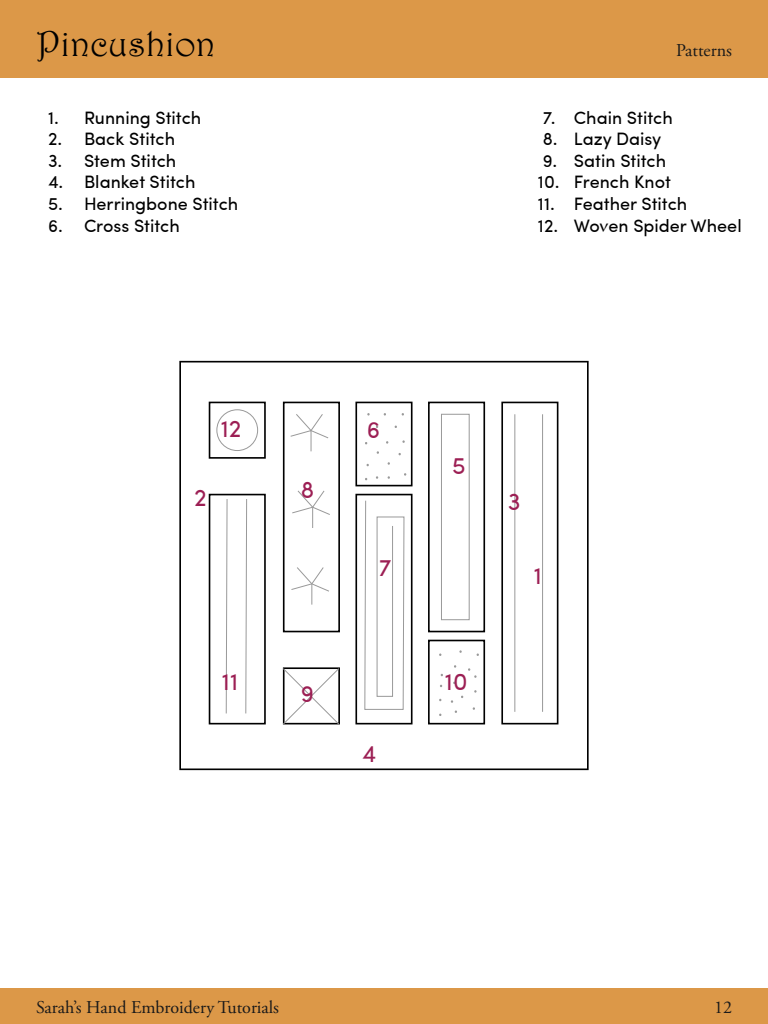
<style>
.page{position:relative;width:768px;height:1024px;background:#fff}
.page>*{position:absolute;margin:0;border:0;box-sizing:border-box;transform-origin:0 0}
.t1{font:36px "Harrington";color:#000}
.t2{font:24px "Sofia Pro";color:#9c1f54}
.t3{font:18px "Sofia Pro";color:#000}
.t4{font:18px "Adobe Garamond Pro";color:#000}
</style>
<div class="page">
<div style="left:0;top:0;width:768px;height:78px;background:#dc9848"></div>
<div style="left:0;top:988px;width:768px;height:36px;background:#dc9848"></div>
<div style="left:179px;top:361px;width:410px;height:409px;border:2px solid #000"></div>
<div style="left:209px;top:494px;width:57px;height:230px;border:2px solid #000"></div>
<div style="left:209px;top:402px;width:57px;height:57px;border:2px solid #000"></div>
<div style="left:283px;top:402px;width:57px;height:230px;border:2px solid #000"></div>
<div style="left:355px;top:494px;width:58px;height:230px;border:2px solid #000"></div>
<div style="left:428px;top:402px;width:57px;height:230px;border:2px solid #000"></div>
<div style="left:501px;top:402px;width:57px;height:322px;border:2px solid #000"></div>
<div style="left:355px;top:402px;width:58px;height:84px;border:2px solid #000"></div>
<div style="left:428px;top:640px;width:57px;height:84px;border:2px solid #000"></div>
<div style="left:216px;top:409px;width:42px;height:42px;border:1px solid #999;border-radius:50%"></div>
<svg style="left:282px;top:667px;width:58px;height:58px"></svg>
<svg style="left:468px;top:668px;width:9px;height:10px"></svg>
<svg style="left:225px;top:499px;width:3px;height:215px"></svg>
<svg style="left:245px;top:499px;width:2px;height:215px"></svg>
<svg style="left:364px;top:500px;width:41px;height:210px"></svg>
<hr style="left:514px;top:414px;width:1px;height:298px;background:#999">
<hr style="left:542px;top:414px;width:1px;height:298px;background:#999">
<div style="left:441px;top:414px;width:29px;height:206px;border:1px solid #999"></div>
<svg style="left:290px;top:414px;width:39px;height:38px"></svg>
<svg style="left:292px;top:490px;width:38px;height:38px"></svg>
<svg style="left:291px;top:567px;width:38px;height:38px"></svg>
<h1 class="t1" style="left:36px;top:22px;width:181px">Pincushion</h1>
<p class="t3" style="left:48px;top:104px;width:155px">1. Running Stitch</p>
<p class="t3" style="left:48px;top:125px;width:129px">2. Back Stitch</p>
<p class="t3" style="left:48px;top:147px;width:130px">3. Stem Stitch</p>
<p class="t3" style="left:48px;top:169px;width:149px">4. Blanket Stitch</p>
<p class="t3" style="left:48px;top:190px;width:192px">5. Herringbone Stitch</p>
<p class="t3" style="left:48px;top:212px;width:133px">6. Cross Stitch</p>
<p class="t4" style="left:676px;top:40px;width:57px">Patterns</p>
<p class="t3" style="left:543px;top:104px;width:132px">7. Chain Stitch</p>
<p class="t3" style="left:543px;top:125px;width:120px">8. Lazy Daisy</p>
<p class="t3" style="left:543px;top:147px;width:125px">9. Satin Stitch</p>
<p class="t3" style="left:538px;top:169px;width:134px">10. French Knot</p>
<p class="t3" style="left:538px;top:190px;width:151px">11. Feather Stitch</p>
<p class="t3" style="left:538px;top:212px;width:205px">12. Woven Spider Wheel</p>
<h2 class="t2" style="left:221px;top:411px;width:22px">12</h2>
<h2 class="t2" style="left:367px;top:412px;width:15px">6</h2>
<h2 class="t2" style="left:452px;top:448px;width:15px">5</h2>
<h2 class="t2" style="left:301px;top:472px;width:15px">8</h2>
<h2 class="t2" style="left:194px;top:480px;width:14px">2</h2>
<h2 class="t2" style="left:508px;top:484px;width:14px">3</h2>
<h2 class="t2" style="left:379px;top:550px;width:14px">7</h2>
<h2 class="t2" style="left:534px;top:557px;width:10px">1</h2>
<h2 class="t2" style="left:222px;top:664px;width:18px">11</h2>
<h2 class="t2" style="left:445px;top:664px;width:24px">10</h2>
<h2 class="t2" style="left:301px;top:676px;width:15px">9</h2>
<h2 class="t2" style="left:362px;top:736px;width:16px">4</h2>
<p class="t4" style="left:36px;top:996px;width:245px">Sarah’s Hand Embroidery Tutorials</p>
<p class="t4" style="left:714px;top:996px;width:19px">12</p>
</div>
